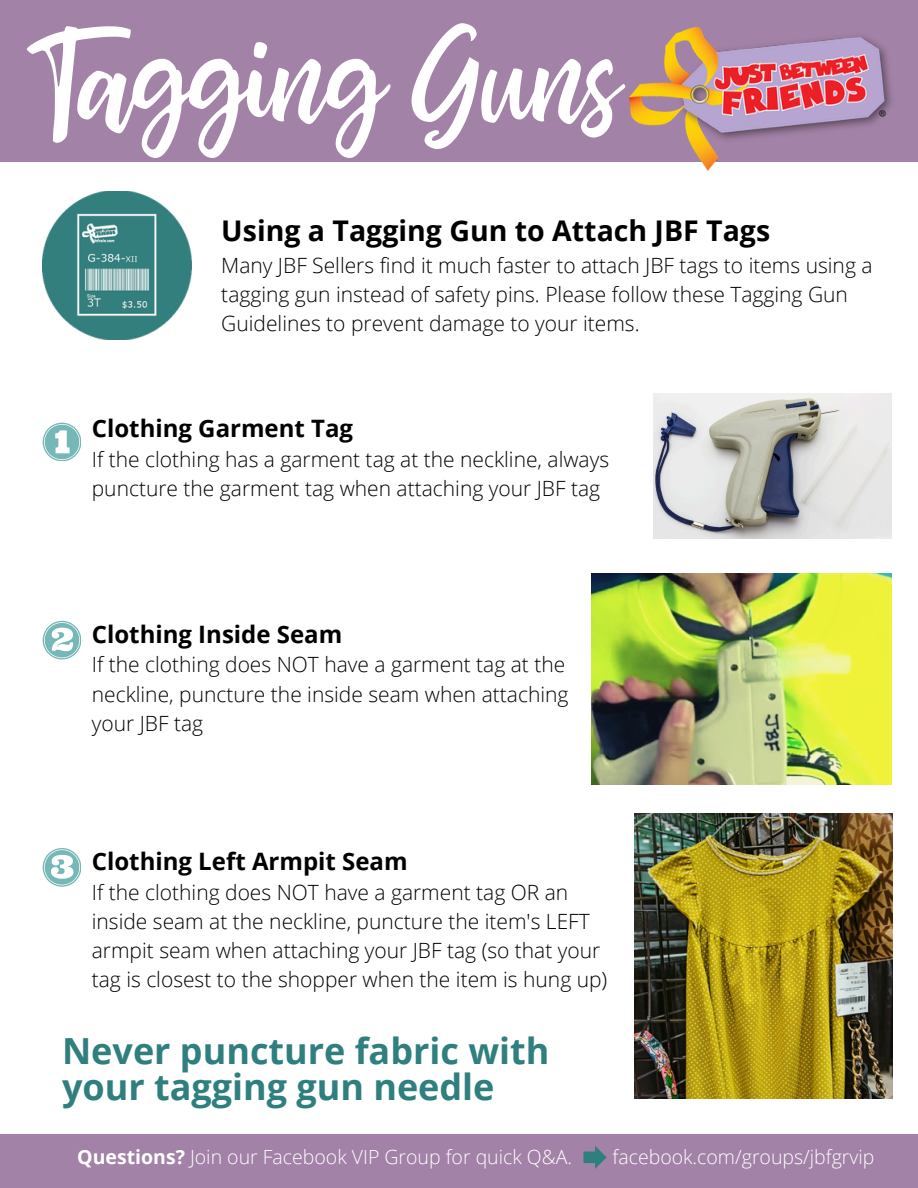
<style>
.page{position:relative;width:918px;height:1188px;background:#fff}
.page>*{position:absolute;margin:0;border:0;box-sizing:border-box;transform-origin:0 0}
.t1{font:116.55px "bhatoshine";color:#fff}
.t2{font:700 36px/36px "Open Sans";color:#2f7f7e}
.t3{font:700 28.5px "Open Sans";color:#000}
.t4{font:700 24px "Open Sans";color:#000}
.t5{font:300 21px/29.2px "Open Sans";color:#000}
.t6{font:300 19.5px "Open Sans";color:#fff}
.s1{font-weight:700}
</style>
<div class="page">
<div style="left:0;top:1134px;width:918px;height:54px;background:#a282a6"></div>
<div style="left:0;top:0;width:918px;height:162px;background:#a282a6"></div>
<img style="left:629px;top:27px;width:262px;height:143px">
<svg style="left:583px;top:1146px;width:24px;height:23px"></svg>
<img style="left:43px;top:191px;width:148px;height:149px">
<img style="left:653px;top:393px;width:239px;height:146px">
<svg style="left:43px;top:423px;width:38px;height:38px"></svg>
<svg style="left:43px;top:621px;width:38px;height:38px"></svg>
<img style="left:592px;top:573px;width:300px;height:211px">
<svg style="left:43px;top:848px;width:38px;height:38px"></svg>
<img style="left:635px;top:814px;width:257px;height:284px">
<h1 class="t1" style="left:43px;top:-7px;width:578px">Tagging Guns</h1>
<p class="t3" style="left:221px;top:211px;width:550px">Using a Tagging Gun to Attach JBF Tags</p>
<p class="t5" style="left:221px;top:250px;width:653px">Many JBF Sellers find it much faster to attach JBF tags to items using a tagging gun instead of safety pins. Please follow these Tagging Gun<br>Guidelines to prevent damage to your items.</p>
<p class="t4" style="left:92px;top:412px;width:263px">Clothing Garment Tag</p>
<p class="t5" style="left:92px;top:444px;width:519px">If the clothing has a garment tag at the neckline, always puncture the garment tag when attaching your JBF tag</p>
<p class="t4" style="left:92px;top:618px;width:252px">Clothing Inside Seam</p>
<p class="t5" style="left:92px;top:650px;width:478px">If the clothing does NOT have a garment tag at the neckline, puncture the inside seam when attaching your JBF tag</p>
<p class="t4" style="left:92px;top:845px;width:317px">Clothing Left Armpit Seam</p>
<p class="t5" style="left:92px;top:877px;width:517px">If the clothing does NOT have a garment tag OR an inside seam at the neckline, puncture the item's LEFT armpit seam when attaching your JBF tag (so that your tag is closest to the shopper when the item is hung up)</p>
<h2 class="t2" style="left:62px;top:1032px;width:489px">Never puncture fabric with your tagging gun needle</h2>
<p class="t6" style="left:77px;top:1143px;width:496px"><span class="s1">Questions?</span> Join our Facebook VIP Group for quick Q&amp;A.</p>
<p class="t6" style="left:613px;top:1143px;width:263px">facebook.com/groups/jbfgrvip</p>
</div>
